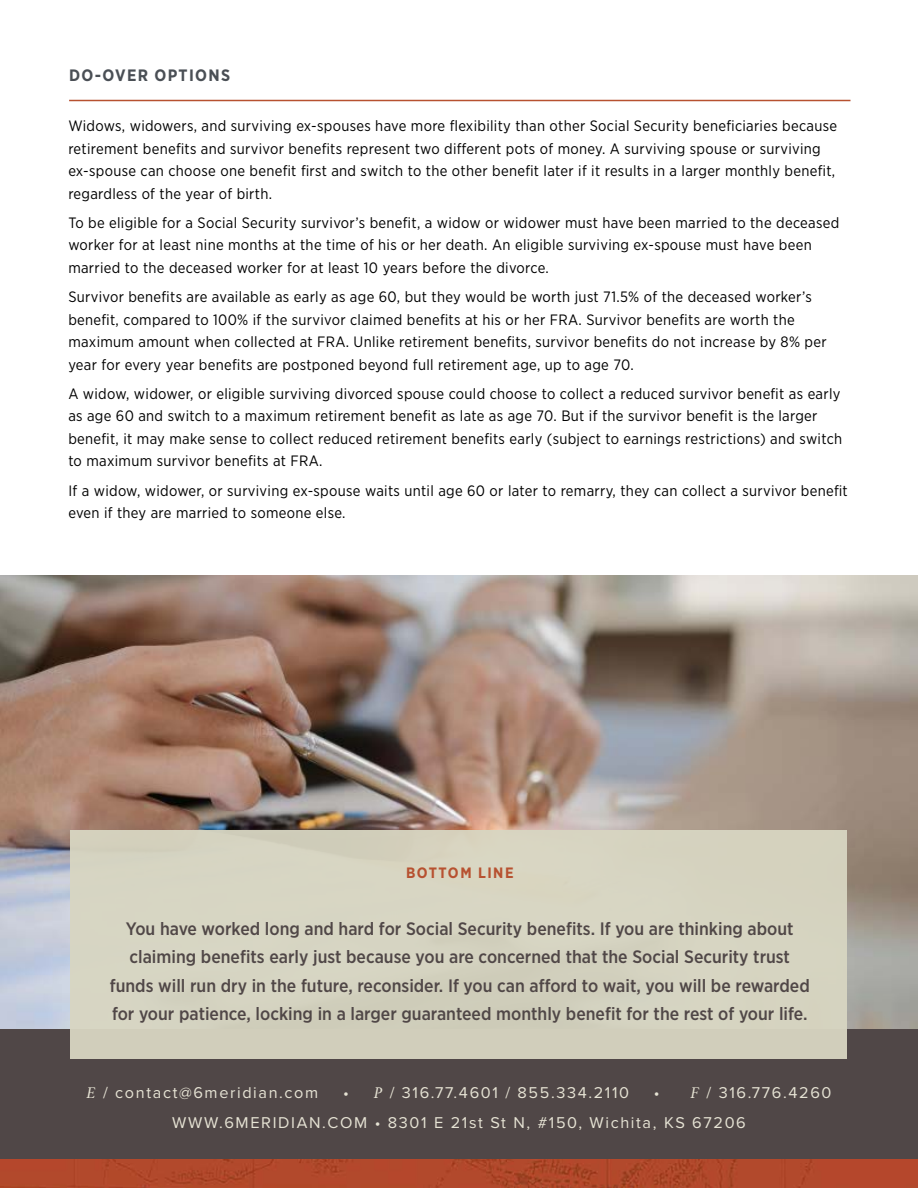
<style>
.page{position:relative;width:918px;height:1188px;background:#fff}
.page>*{position:absolute;margin:0;border:0;box-sizing:border-box;transform-origin:0 0}
.t1{font:500 18px/28.5px "Gotham Narrow";color:#504747;text-align:center}
.t2{font:700 16.5px "Gotham Narrow";letter-spacing:.08em;color:#4a4f55}
.t3{font:16.2px/29.7px "Proxima Nova";letter-spacing:.1em;color:#e6e3d4}
.t4{font:15px/22.5px "Gotham Narrow";letter-spacing:.02em;color:#000}
.t5{font:700 15px "Gotham Narrow";letter-spacing:.1em;color:#b75130}
.s1{font-family:"Athelas";font-style:italic}
</style>
<div class="page">
<img style="left:0;top:576px;width:917px;height:453px">
<img style="left:0;top:1158px;width:917px;height:30px">
<div style="left:0;top:1029px;width:918px;height:129px;background:#504747"></div>
<div style="left:70px;top:830px;width:776px;height:228px;background:#d8d6c2"></div>
<hr style="left:69px;top:100px;width:782px;height:1px;background:#b75130">
<p class="t2" style="left:69px;top:64px;width:163px">DO-OVER OPTIONS</p>
<p class="t4" style="left:68px;top:114px;width:770px">Widows, widowers, and surviving ex-spouses have more flexibility than other Social Security beneficiaries because retirement benefits and survivor benefits represent two different pots of money. A surviving spouse or surviving ex-spouse can choose one benefit first and switch to the other benefit later if it results in a larger monthly benefit, regardless of the year of birth.</p>
<p class="t4" style="left:68px;top:211px;width:773px">To be eligible for a Social Security survivor’s benefit, a widow or widower must have been married to the deceased worker for at least nine months at the time of his or her death. An eligible surviving ex-spouse must have been married to the deceased worker for at least 10 years before the divorce.</p>
<p class="t4" style="left:68px;top:285px;width:760px">Survivor benefits are available as early as age 60, but they would be worth just 71.5% of the deceased worker’s benefit, compared to 100% if the survivor claimed benefits at his or her FRA. Survivor benefits are worth the maximum amount when collected at FRA. Unlike retirement benefits, survivor benefits do not increase by 8% per year for every year benefits are postponed beyond full retirement age, up to age 70.</p>
<p class="t4" style="left:68px;top:382px;width:775px">A widow, widower, or eligible surviving divorced spouse could choose to collect a reduced survivor benefit as early as age 60 and switch to a maximum retirement benefit as late as age 70. But if the survivor benefit is the larger benefit, it may make sense to collect reduced retirement benefits early (subject to earnings restrictions) and switch to maximum survivor benefits at FRA.</p>
<p class="t4" style="left:68px;top:479px;width:781px">If a widow, widower, or surviving ex-spouse waits until age 60 or later to remarry, they can collect a survivor benefit even if they are married to someone else.</p>
<p class="t5" style="left:406px;top:863px;width:109px">BOTTOM LINE</p>
<p class="t1" style="left:110px;top:914px;width:702px">You have worked long and hard for Social Security benefits. If you are thinking about claiming benefits early just because you are concerned that the Social Security trust funds will run dry in the future, reconsider. If you can afford to wait, you will be rewarded for your patience, locking in a larger guaranteed monthly benefit for the rest of your life.</p>
<p class="t3" style="left:87px;top:1077px;width:233px"><span class="s1">E</span> / contact@6meridian.com</p>
<p class="t3" style="left:343px;top:1077px;width:288px">• <span class="s1">P</span> / 316.77.4601 / 855.334.2110</p>
<p class="t3" style="left:172px;top:1077px;width:661px;text-indent:482px">• <span class="s1">F</span> / 316.776.4260<br>WWW.6MERIDIAN.COM • 8301 E 21st St N, #150, Wichita, KS 67206</p>
</div>
